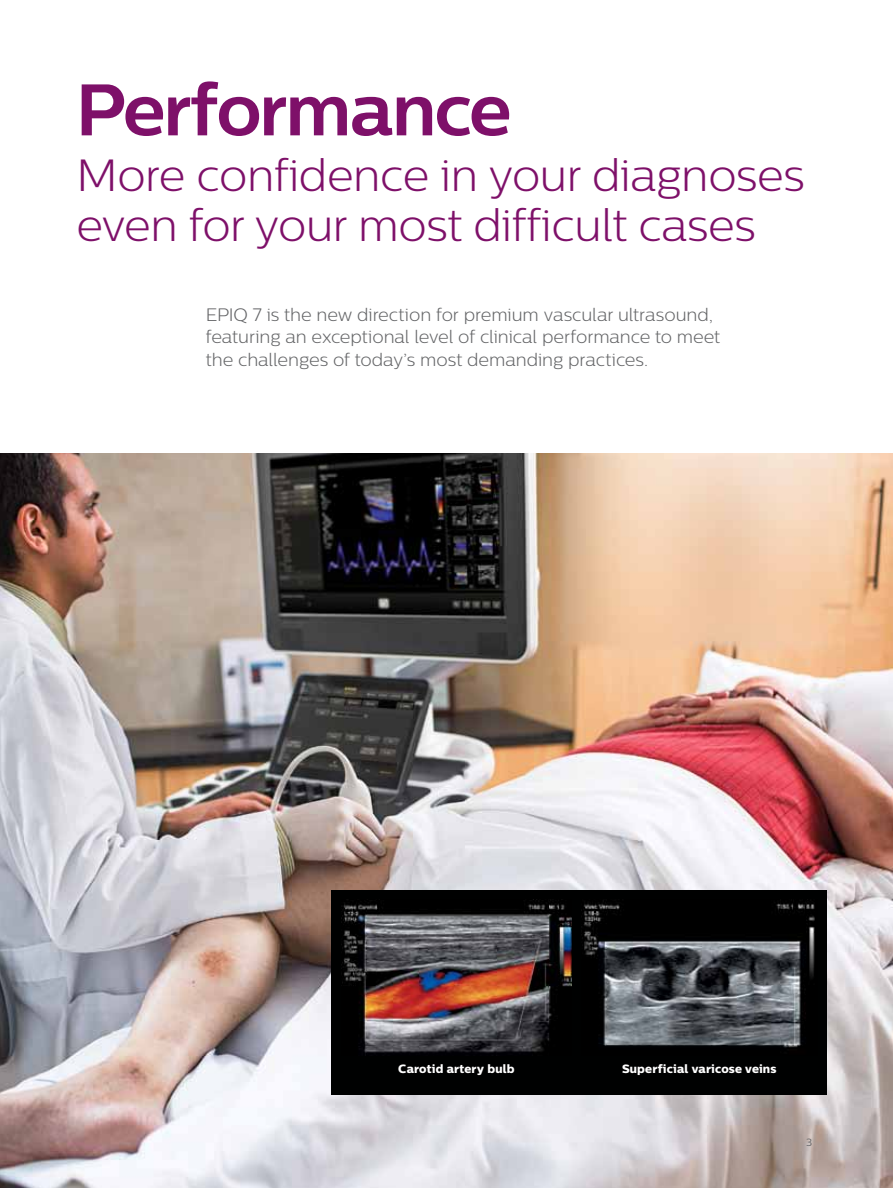
<style>
.page{position:relative;width:893px;height:1188px;background:#fff}
.page>*{position:absolute;margin:0;border:0;box-sizing:border-box;transform-origin:0 0}
.t1{font:700 72.75px "Centrale Sans";letter-spacing:-.03em;color:#7e1069}
.t2{font:300 45px/49.5px "Centrale Sans";letter-spacing:-.01em;color:#7e1069}
.t3{font:300 18px/22.5px "Centrale Sans";letter-spacing:-.005em;color:#636466}
.t4{font:12px "Centrale Sans X Bold";letter-spacing:.015em;color:#fff}
.t5{font:10.5px "Centrale Sans";color:#636466}
</style>
<div class="page">
<img style="left:0;top:453px;width:893px;height:735px">
<div style="left:331px;top:890px;width:495px;height:205px;background:#000101"></div>
<img style="left:581px;top:900px;width:234px;height:148px">
<img style="left:341px;top:903px;width:230px;height:153px">
<h1 class="t1" style="left:75px;top:66px;width:438px">Performance</h1>
<h2 class="t2" style="left:77px;top:150px;width:730px">More confidence in your diagnoses even for your most difficult cases</h2>
<p class="t3" style="left:206px;top:303px;width:516px">EPIQ 7 is the new direction for premium vascular ultrasound, featuring an exceptional level of clinical performance to meet the challenges of today’s most demanding practices.</p>
<p class="t4" style="left:398px;top:1062px;width:118px">Carotid artery bulb</p>
<p class="t4" style="left:622px;top:1062px;width:156px">Superficial varicose veins</p>
<p class="t5" style="left:806px;top:1136px;width:8px">3</p>
</div>
